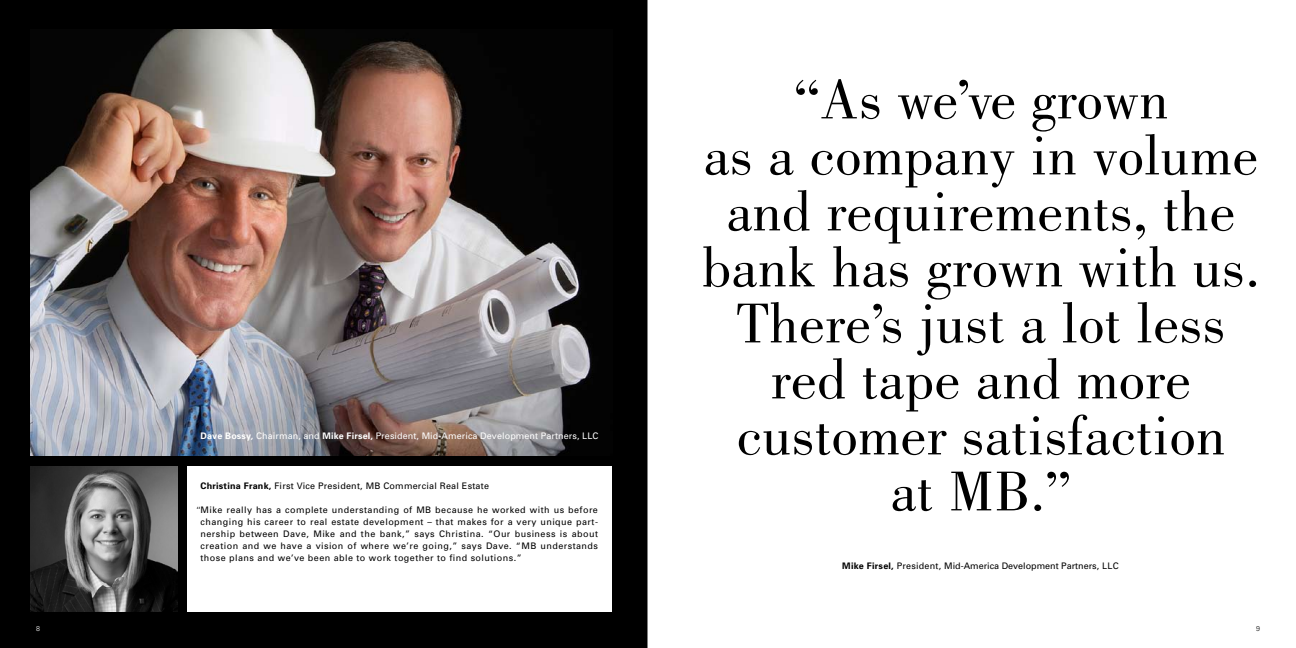
<style>
.page{position:relative;width:1296px;height:648px;background:#fff}
.page>*{position:absolute;margin:0;border:0;box-sizing:border-box;transform-origin:0 0}
.t1{font:58px/56px "Bodoni";letter-spacing:.01em;color:#000;text-align:center}
.t2{font:300 10px "Univers";color:#000}
.t3{font:9px/12px "Univers";letter-spacing:.025em;color:#000;text-align:justify}
.t4{font:9px "Univers";letter-spacing:.01em;color:#fff}
.t5{font:9px "Univers";color:#000}
.t6{font:300 7px "Univers";color:#fff}
.t7{font:300 7px "Univers";color:#000}
.s1{font-weight:700}
</style>
<div class="page">
<div style="left:0;top:0;width:648px;height:648px;background:#000"></div>
<div style="left:188px;top:466px;width:424px;height:146px;background:#fff"></div>
<img style="left:30px;top:466px;width:147px;height:146px">
<img style="left:30px;top:29px;width:562px;height:426px">
<p class="t6" style="left:36px;top:624px;width:5px">8</p>
<p class="t4" style="left:201px;top:431px;width:399px"><span class="s1">Dave Bossy,</span> Chairman, and <span class="s1">Mike Firsel,</span> President, Mid-America Development Partners, LLC</p>
<p class="t3" style="left:201px;top:480px;width:290px"><span class="s1">Christina Frank,</span> First Vice President, MB Commercial Real Estate</p>
<p class="t3" style="left:201px;top:504px;width:399px">Mike really has a complete understanding of MB because he worked with us before changing his career to real estate development – that makes for a very unique part&shy;nership between Dave, Mike and the bank,” says Christina. “Our business is about creation and we have a vision of where we’re going,” says Dave. “MB understands those plans and we’ve been able to work together to find solutions.”</p>
<p class="t2" style="left:196px;top:504px;width:7px">“</p>
<h1 class="t1" style="left:702px;top:71px;width:559px">“As we’ve grown<br>as a company in volume and requirements, the bank has grown with us.<br>There’s just a lot less red tape and more customer satisfaction<br>at MB.”</h1>
<p class="t5" style="left:842px;top:561px;width:278px"><span class="s1">Mike Firsel,</span> President, Mid-America Development Partners, LLC</p>
<p class="t7" style="left:1256px;top:624px;width:5px">9</p>
</div>
